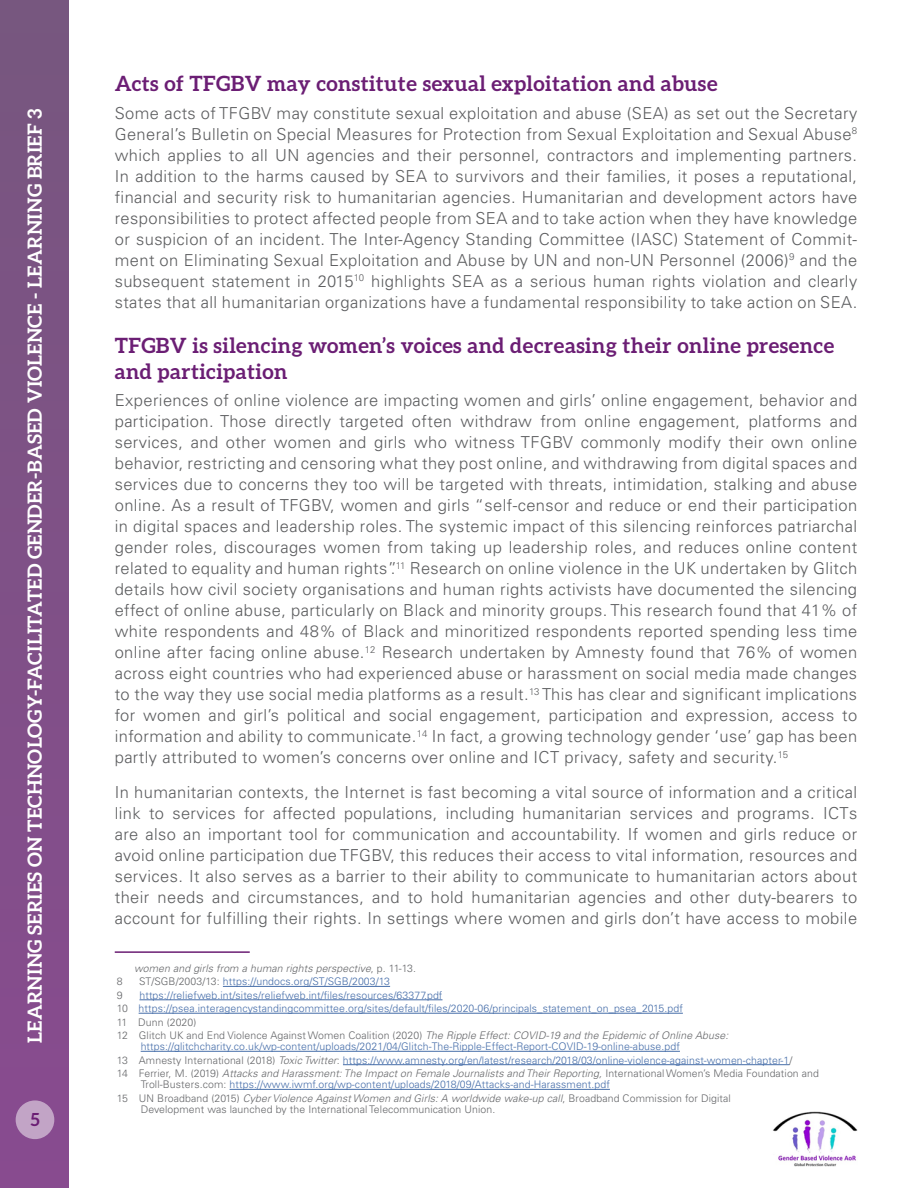
<style>
.page{position:relative;width:918px;height:1188px;background:#fff}
.page>*{position:absolute;margin:0;border:0;box-sizing:border-box;transform-origin:0 0}
.t1{font:700 21px/25.2px "Aleo";letter-spacing:.02em;color:#6b1e74}
.t2{font:700 19.5px "Aleo";letter-spacing:.01em;color:#fff}
.t3{font:700 18px "Aleo";color:#6b1e74}
.t4{font:300 16.5px/21px "Univers LT Pro 45";letter-spacing:.025em;color:#5c5d5f;text-align:justify}
.t5{font:300 10.5px/13.4px "Univers LT Pro 45";letter-spacing:.01em;color:#456da9}
.t6{font:300 10.5px "Univers LT Pro 45";letter-spacing:.01em;color:#656669}
.t7{font:italic 300 10.5px "Univers LT Pro 45";letter-spacing:.01em;color:#656669}
.s1{font-style:normal}
.s2{color:#656669}
.s3{font-style:italic;color:#656669}
</style>
<div class="page">
<div style="left:0;top:0;width:68px;height:1188px;background:#7f5187"></div>
<div style="left:16px;top:1100px;width:38px;height:39px;background:#c2a4c6;border-radius:50%"></div>
<img style="left:773px;top:1112px;width:84px;height:55px">
<hr style="left:223px;top:986px;width:167px;height:1px;background:#456da9">
<hr style="left:140px;top:1000px;width:302px;height:1px;background:#456da9">
<hr style="left:139px;top:1013px;width:544px;height:1px;background:#456da9">
<hr style="left:141px;top:1051px;width:539px;height:1px;background:#456da9">
<hr style="left:343px;top:1064px;width:447px;height:1px;background:#456da9">
<hr style="left:230px;top:1089px;width:380px;height:1px;background:#456da9">
<hr style="left:115px;top:951px;width:135px;height:2px;background:#6b1e74">
<p class="t2" style="left:24px;top:1043px;width:936px;rotate:-90deg">LEARNING SERIES ON TECHNOLOGY-FACILITATED GENDER-BASED VIOLENCE - LEARNING BRIEF 3</p>
<p class="t3" style="left:30px;top:1109px;width:11px">5</p>
<p class="t1" style="left:115px;top:71px;width:604px">Acts of TFGBV may constitute sexual exploitation and abuse</p>
<p class="t4" style="left:115px;top:103px;width:744px">Some acts of TFGBV may constitute sexual exploitation and abuse (SEA) as set out the Secretary General’s Bulletin on Special Measures for Protection from Sexual Exploitation and Sexual Abuse<sup>8 </sup>which applies to all UN agencies and their personnel, contractors and implementing partners.<br>In addition to the harms caused by SEA to survivors and their families, it poses a reputational, financial and security risk to humanitarian agencies. Humanitarian and development actors have responsibilities to protect affected people from SEA and to take action when they have knowledge or suspicion of an incident. The Inter-Agency Standing Committee (IASC) Statement of Commit&shy;ment on Eliminating Sexual Exploitation and Abuse by UN and non-UN Personnel (2006)<sup>9</sup> and the subsequent statement in 2015<sup>10</sup> highlights SEA as a serious human rights violation and clearly states that all humanitarian organizations have a fundamental responsibility to take action on SEA.</p>
<p class="t1" style="left:115px;top:333px;width:721px">TFGBV is silencing women’s voices and decreasing their online presence and participation</p>
<p class="t4" style="left:115px;top:390px;width:744px">Experiences of online violence are impacting women and girls’ online engagement, behavior and participation. Those directly targeted often withdraw from online engagement, platforms and services, and other women and girls who witness TFGBV commonly modify their own online behavior, restricting and censoring what they post online, and withdrawing from digital spaces and services due to concerns they too will be targeted with threats, intimidation, stalking and abuse online. As a result of TFGBV, women and girls “self-censor and reduce or end their participation in digital spaces and leadership roles. The systemic impact of this silencing reinforces patriarchal gender roles, discourages women from taking up leadership roles, and reduces online content related to equality and human rights”.<sup>11</sup> Research on online violence in the UK undertaken by Glitch details how civil society organisations and human rights activists have documented the silencing effect of online abuse, particularly on Black and minority groups. This research found that 41% of white respondents and 48% of Black and minoritized respondents reported spending less time online after facing online abuse.<sup>12</sup> Research undertaken by Amnesty found that 76% of women across eight countries who had experienced abuse or harassment on social media made changes to the way they use social media platforms as a result.<sup>13</sup> This has clear and significant implications for women and girl’s political and social engagement, participation and expression, access to information and ability to communicate.<sup>14</sup> In fact, a growing technology gender ‘use’ gap has been partly attributed to women’s concerns over online and ICT privacy, safety and security.<sup>15</sup></p>
<p class="t4" style="left:115px;top:781px;width:744px">In humanitarian contexts, the Internet is fast becoming a vital source of information and a critical link to services for affected populations, including humanitarian services and programs. ICTs are also an important tool for communication and accountability. If women and girls reduce or avoid online participation due TFGBV, this reduces their access to vital information, resources and services. It also serves as a barrier to their ability to communicate to humanitarian actors about their needs and circumstances, and to hold humanitarian agencies and other duty-bearers to account for fulfilling their rights. In settings where women and girls don’t have access to mobile</p>
<p class="t7" style="left:134px;top:962px;width:283px">women and girls from a human rights perspective<span class="s1">, p. 11-13.</span></p>
<p class="t6" style="left:117px;top:975px;width:7px">8</p>
<p class="t5" style="left:139px;top:975px;width:253px"><span class="s2">ST/SGB/2003/13:</span> https://undocs.org/ST/SGB/2003/13</p>
<p class="t6" style="left:117px;top:989px;width:7px">9</p>
<p class="t5" style="left:117px;top:988px;width:613px;text-indent:23px">https://reliefweb.int/sites/reliefweb.int/files/resources/63377.pdf<br><span class="s2">10</span> https://psea.interagencystandingcommittee.org/sites/default/files/2020-06/principals_statement_on_psea_2015.pdf<br><span class="s2">11 Dunn (2020)<br>12 Glitch UK and End Violence Against Women Coalition (2020)</span> <span class="s3">The Ripple Effect: COVID-19 and the Epidemic of Online Abuse:</span></p>
<p class="t5" style="left:117px;top:1040px;width:704px;text-indent:24px">https://glitchcharity.co.uk/wp-content/uploads/2021/04/Glitch-The-Ripple-Effect-Report-COVID-19-online-abuse.pdf<br><span class="s2">13 Amnesty International (2018)</span> <span class="s3">Toxic Twitter</span><span class="s2">:</span> https://www.amnesty.org/en/latest/research/2018/03/online-violence-against-women-chapter-1<span class="s2">/<br>14 Ferrier, M. (2019)</span> <span class="s3">Attacks and Harassment: The Impact on Female Journalists and Their Reporting,</span> <span class="s2">International Women’s Media Foundation and</span></p>
<p class="t5" style="left:117px;top:1078px;width:615px;text-indent:24px"><span class="s2">Troll-Busters.com:</span> https://www.iwmf.org/wp-content/uploads/2018/09/Attacks-and-Harassment.pdf<br><span class="s2">15 UN Broadband (2015)</span> <span class="s3">Cyber Violence Against Women and Girls: A worldwide wake-up call</span><span class="s2">, Broadband Commission for Digital</span></p>
<p class="t6" style="left:141px;top:1103px;width:356px">Development was launched by the International Telecommunication Union.</p>
</div>
